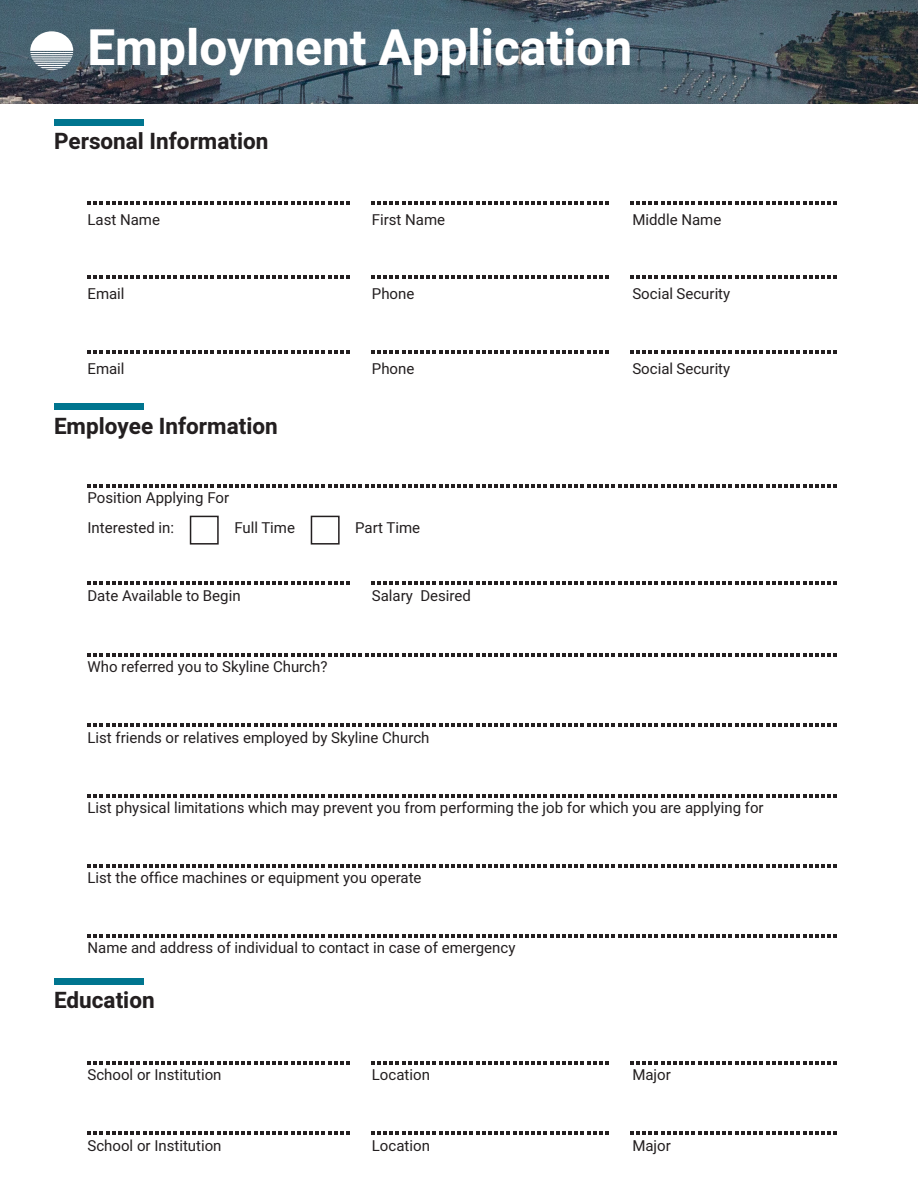
<style>
.page{position:relative;width:918px;height:1188px;background:#fff}
.page>*{position:absolute;margin:0;border:0;box-sizing:border-box;transform-origin:0 0}
.t1{font:700 49.5px "Heebo";color:#fff}
.t2{font:700 22.5px "Heebo";color:#231f20}
.t3{font:15px "Heebo";color:#231f20}
</style>
<div class="page">
<img style="left:0;top:0;width:918px;height:104px">
<svg style="left:30px;top:31px;width:43px;height:39px"></svg>
<svg style="left:87px;top:202px;width:263px;height:3px"></svg>
<svg style="left:371px;top:202px;width:238px;height:3px"></svg>
<svg style="left:630px;top:202px;width:207px;height:3px"></svg>
<svg style="left:87px;top:275px;width:263px;height:3px"></svg>
<svg style="left:371px;top:275px;width:238px;height:3px"></svg>
<svg style="left:630px;top:275px;width:207px;height:3px"></svg>
<svg style="left:87px;top:350px;width:263px;height:4px"></svg>
<svg style="left:371px;top:350px;width:238px;height:4px"></svg>
<svg style="left:630px;top:350px;width:207px;height:4px"></svg>
<svg style="left:87px;top:582px;width:263px;height:3px"></svg>
<svg style="left:371px;top:582px;width:466px;height:3px"></svg>
<svg style="left:87px;top:654px;width:750px;height:3px"></svg>
<svg style="left:87px;top:724px;width:750px;height:3px"></svg>
<svg style="left:87px;top:794px;width:750px;height:3px"></svg>
<svg style="left:87px;top:864px;width:750px;height:3px"></svg>
<svg style="left:87px;top:1062px;width:263px;height:3px"></svg>
<svg style="left:371px;top:1062px;width:238px;height:3px"></svg>
<svg style="left:630px;top:1062px;width:207px;height:3px"></svg>
<svg style="left:87px;top:935px;width:750px;height:3px"></svg>
<svg style="left:87px;top:1132px;width:263px;height:3px"></svg>
<svg style="left:371px;top:1132px;width:238px;height:3px"></svg>
<svg style="left:630px;top:1132px;width:207px;height:3px"></svg>
<svg style="left:87px;top:484px;width:750px;height:3px"></svg>
<div style="left:54px;top:119px;width:89px;height:7px;background:#00758f"></div>
<div style="left:54px;top:403px;width:89px;height:7px;background:#00758f"></div>
<div style="left:54px;top:978px;width:89px;height:6px;background:#00758f"></div>
<div style="left:190px;top:516px;width:29px;height:29px;border:2px solid #231f20"></div>
<div style="left:311px;top:516px;width:29px;height:29px;border:2px solid #231f20"></div>
<p class="t1" style="left:87px;top:14px;width:546px">Employment Application</p>
<p class="t2" style="left:54px;top:126px;width:216px">Personal Information</p>
<p class="t3" style="left:87px;top:209px;width:74px">Last Name</p>
<p class="t3" style="left:87px;top:283px;width:39px">Email</p>
<p class="t3" style="left:87px;top:358px;width:39px">Email</p>
<p class="t2" style="left:54px;top:410px;width:225px">Employee Information</p>
<p class="t3" style="left:87px;top:487px;width:143px">Position Applying For</p>
<p class="t3" style="left:372px;top:209px;width:75px">First Name</p>
<p class="t3" style="left:372px;top:283px;width:44px">Phone</p>
<p class="t3" style="left:372px;top:358px;width:44px">Phone</p>
<p class="t3" style="left:87px;top:517px;width:88px">Interested in:</p>
<p class="t3" style="left:234px;top:517px;width:62px">Full Time</p>
<p class="t3" style="left:355px;top:517px;width:66px">Part Time</p>
<p class="t3" style="left:87px;top:585px;width:155px">Date Available to Begin</p>
<p class="t3" style="left:87px;top:657px;width:241px">Who referred you to Skyline Church?</p>
<p class="t3" style="left:372px;top:585px;width:101px">Salary Desired</p>
<p class="t3" style="left:87px;top:727px;width:344px">List friends or relatives employed by Skyline Church</p>
<p class="t3" style="left:632px;top:209px;width:90px">Middle Name</p>
<p class="t3" style="left:632px;top:283px;width:99px">Social Security</p>
<p class="t3" style="left:632px;top:358px;width:99px">Social Security</p>
<p class="t3" style="left:87px;top:797px;width:678px">List physical limitations which may prevent you from performing the job for which you are applying for</p>
<p class="t3" style="left:87px;top:867px;width:336px">List the office machines or equipment you operate</p>
<p class="t3" style="left:87px;top:938px;width:430px">Name and address of individual to contact in case of emergency</p>
<p class="t2" style="left:54px;top:984px;width:102px">Education</p>
<p class="t3" style="left:87px;top:1065px;width:136px">School or Institution</p>
<p class="t3" style="left:87px;top:1135px;width:136px">School or Institution</p>
<p class="t3" style="left:372px;top:1065px;width:60px">Location</p>
<p class="t3" style="left:372px;top:1135px;width:60px">Location</p>
<p class="t3" style="left:632px;top:1065px;width:40px">Major</p>
<p class="t3" style="left:632px;top:1135px;width:40px">Major</p>
</div>
